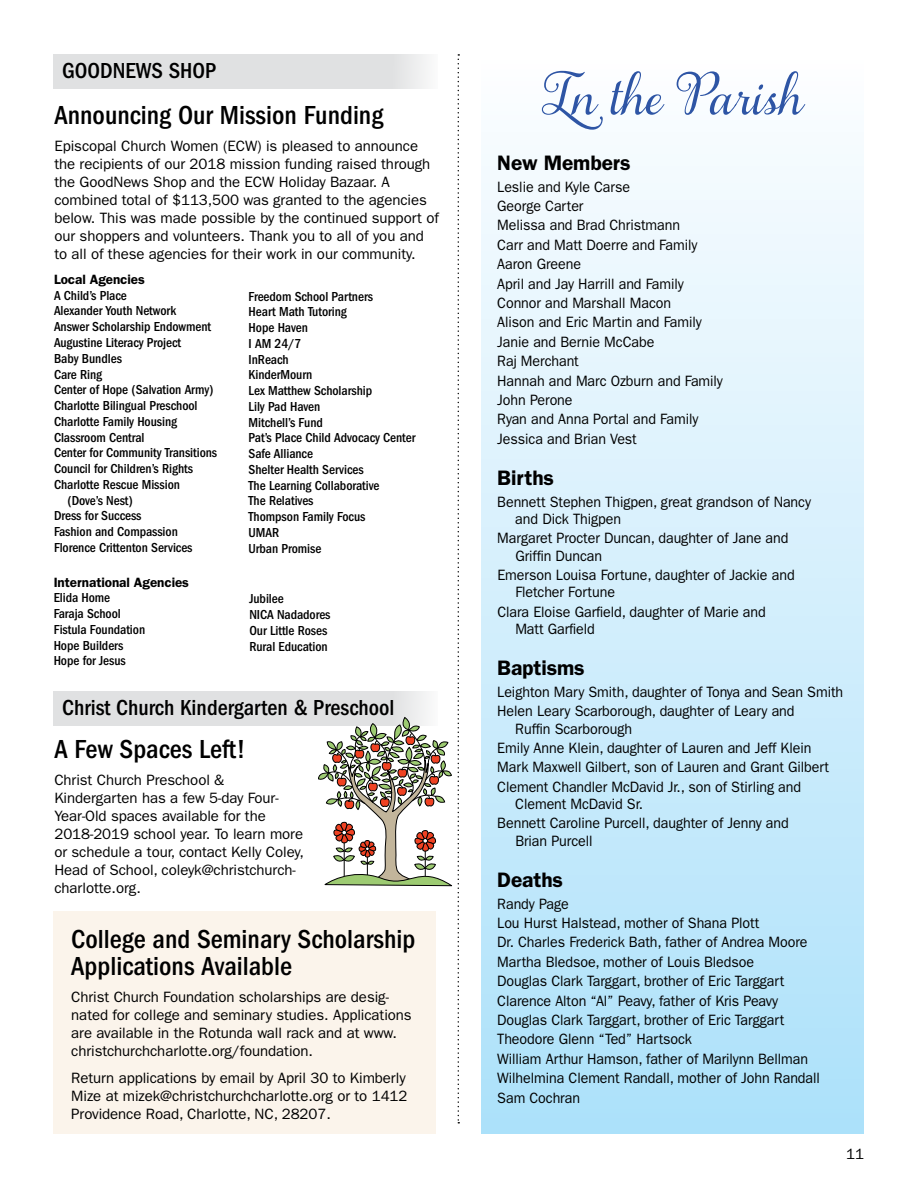
<style>
.page{position:relative;width:918px;height:1188px;background:#fff}
.page>*{position:absolute;margin:0;border:0;box-sizing:border-box;transform-origin:0 0}
.t1{font:italic 71.25px "Samantha";color:#2e55a5}
.t2{font:500 condensed 27px/27px "ITC Franklin Gothic Std";color:#000}
.t3{font:500 condensed 22.5px "ITC Franklin Gothic Std";color:#000}
.t4{font:600 21px "ITC Franklin Gothic Std";letter-spacing:-.005em;color:#000}
.t5{font:15px/19.4px "ITC Franklin Gothic Std";letter-spacing:-.005em;color:#000;scale:.95 1}
.t6{font:15px/18px "ITC Franklin Gothic Std";letter-spacing:-.005em;color:#000}
.t7{font:500 condensed 13.5px/15.8px "ITC Franklin Gothic Std";letter-spacing:-.005em;color:#000}
.t8{font:600 13.5px "ITC Franklin Gothic Std";letter-spacing:-.005em;color:#000}
</style>
<div class="page">
<div style="left:482px;top:51px;width:381px;height:1083px;background:linear-gradient(to bottom,#fdfeff,#ace1fa)"></div>
<svg style="left:458px;top:54px;width:1px;height:1069px"></svg>
<div style="left:54px;top:54px;width:384px;height:35px;background:#e0e1e2"></div>
<div style="left:54px;top:911px;width:382px;height:223px;background:#fbf4eb"></div>
<div style="left:54px;top:691px;width:384px;height:35px;background:#e0e1e2"></div>
<svg style="left:318px;top:717px;width:134px;height:169px"></svg>
<h3 class="t3" style="left:62px;top:58px;width:155px">GOODNEWS SHOP</h3>
<h2 class="t2" style="left:54px;top:101px;width:330px">Announcing Our Mission Funding</h2>
<p class="t6" style="left:54px;top:137px;width:386px">Episcopal Church Women (ECW) is pleased to announce the recipients of our 2018 mission funding raised through the GoodNews Shop and the ECW Holiday Bazaar. A combined total of $113,500 was granted to the agencies below. This was made possible by the continued support of our shoppers and volunteers. Thank you to all of you and to all of these agencies for their work in our community.</p>
<p class="t8" style="left:54px;top:271px;width:92px">Local Agencies</p>
<p class="t7" style="left:54px;top:287px;width:74px">A Child’s Place</p>
<p class="t7" style="left:54px;top:303px;width:124px">Alexander Youth Network</p>
<p class="t7" style="left:54px;top:319px;width:159px">Answer Scholarship Endowment</p>
<p class="t7" style="left:54px;top:335px;width:129px">Augustine Literacy Project</p>
<p class="t7" style="left:54px;top:350px;width:69px">Baby Bundles</p>
<p class="t7" style="left:54px;top:366px;width:50px">Care Ring</p>
<p class="t7" style="left:54px;top:382px;width:161px">Center of Hope (Salvation Army)</p>
<p class="t7" style="left:54px;top:398px;width:145px">Charlotte Bilingual Preschool</p>
<p class="t7" style="left:54px;top:414px;width:125px">Charlotte Family Housing</p>
<p class="t7" style="left:54px;top:429px;width:92px">Classroom Central</p>
<p class="t7" style="left:54px;top:445px;width:165px">Center for Community Transitions</p>
<p class="t7" style="left:54px;top:461px;width:141px">Council for Children’s Rights</p>
<p class="t7" style="left:54px;top:477px;width:128px">Charlotte Rescue Mission</p>
<p class="t7" style="left:67px;top:492px;width:67px">(Dove’s Nest)</p>
<p class="t7" style="left:54px;top:508px;width:89px">Dress for Success</p>
<p class="t7" style="left:54px;top:524px;width:125px">Fashion and Compassion</p>
<p class="t7" style="left:54px;top:540px;width:140px">Florence Crittenton Services</p>
<p class="t7" style="left:249px;top:288px;width:168px">Freedom School Partners<br>Heart Math Tutoring<br>Hope Haven<br>I AM 24/7<br>InReach<br>KinderMourn<br>Lex Matthew Scholarship<br>Lily Pad Haven<br>Mitchell’s Fund<br>Pat’s Place Child Advocacy Center<br>Safe Alliance<br>Shelter Health Services<br>The Learning Collaborative<br>The Relatives<br>Thompson Family Focus<br>UMAR<br>Urban Promise</p>
<p class="t8" style="left:54px;top:574px;width:137px">International Agencies</p>
<p class="t7" style="left:54px;top:590px;width:93px">Elida Home<br>Faraja School<br>Fistula Foundation<br>Hope Builders<br>Hope for Jesus</p>
<p class="t7" style="left:249px;top:591px;width:83px">Jubilee<br>NICA Nadadores<br>Our Little Roses<br>Rural Education</p>
<h3 class="t3" style="left:62px;top:695px;width:334px">Christ Church Kindergarten &amp; Preschool</h3>
<h2 class="t2" style="left:54px;top:736px;width:193px">A Few Spaces Left!</h2>
<p class="t6" style="left:54px;top:771px;width:251px">Christ Church Preschool &amp;<br>Kindergarten has a few 5-day Four-<br>Year-Old spaces available for the<br>2018-2019 school year. To learn more or schedule a tour, contact Kelly Coley,<br>Head of School, coleyk@christchurch&shy;charlotte.org.</p>
<h2 class="t2" style="left:71px;top:926px;width:346px">College and Seminary Scholarship<br>Applications Available</h2>
<p class="t6" style="left:71px;top:988px;width:342px">Christ Church Foundation scholarships are desig&shy;nated for college and seminary studies. Applications are available in the Rotunda wall rack and at www. christchurchcharlotte.org/foundation.</p>
<p class="t6" style="left:71px;top:1069px;width:338px;text-align:justify">Return applications by email by April 30 to Kimberly Mize at mizek@christchurchcharlotte.org or to 1412<br>Providence Road, Charlotte, NC, 28207.</p>
<h1 class="t1" style="left:542px;top:48px;width:263px">In the Parish</h1>
<h3 class="t4" style="left:497px;top:150px;width:135px">New Members</h3>
<p class="t5" style="left:497px;top:177px;width:239px">Leslie and Kyle Carse<br>George Carter<br>Melissa and Brad Christmann<br>Carr and Matt Doerre and Family<br>Aaron Greene<br>April and Jay Harrill and Family<br>Connor and Marshall Macon<br>Alison and Eric Martin and Family<br>Janie and Bernie McCabe<br>Raj Merchant<br>Hannah and Marc Ozburn and Family<br>John Perone<br>Ryan and Anna Portal and Family<br>Jessica and Brian Vest</p>
<h3 class="t4" style="left:497px;top:465px;width:58px">Births</h3>
<p class="t5" style="left:515px;top:493px;width:313px;line-height:17.2px;text-indent:-18px">Bennett Stephen Thigpen, great grandson of Nancy and Dick Thigpen</p>
<p class="t5" style="left:515px;top:530px;width:289px;line-height:17.2px;text-indent:-18px">Margaret Procter Duncan, daughter of Jane and<br>Griffin Duncan</p>
<p class="t5" style="left:515px;top:566px;width:296px;line-height:17.2px;text-indent:-18px">Emerson Louisa Fortune, daughter of Jackie and<br>Fletcher Fortune</p>
<p class="t5" style="left:515px;top:603px;width:265px;line-height:17.2px;text-indent:-18px">Clara Eloise Garfield, daughter of Marie and<br>Matt Garfield</p>
<h3 class="t4" style="left:497px;top:656px;width:89px">Baptisms</h3>
<p class="t5" style="left:497px;top:682px;width:366px">Leighton Mary Smith, daughter of Tonya and Sean Smith<br>Helen Leary Scarborough, daughter of Leary and</p>
<p class="t5" style="left:497px;top:719px;width:351px;text-indent:18px">Ruffin Scarborough<br>Emily Anne Klein, daughter of Lauren and Jeff Klein Mark Maxwell Gilbert, son of Lauren and Grant Gilbert Clement Chandler McDavid Jr., son of Stirling and</p>
<p class="t5" style="left:497px;top:794px;width:308px;text-indent:18px">Clement McDavid Sr.<br>Bennett Caroline Purcell, daughter of Jenny and</p>
<p class="t5" style="left:515px;top:831px;width:83px">Brian Purcell</p>
<h3 class="t4" style="left:497px;top:867px;width:67px">Deaths</h3>
<p class="t5" style="left:497px;top:894px;width:341px">Randy Page<br>Lou Hurst Halstead, mother of Shana Plott<br>Dr. Charles Frederick Bath, father of Andrea Moore Martha Bledsoe, mother of Louis Bledsoe<br>Douglas Clark Targgart, brother of Eric Targgart Clarence Alton “Al” Peavy, father of Kris Peavy Douglas Clark Targgart, brother of Eric Targgart Theodore Glenn “Ted” Hartsock<br>William Arthur Hamson, father of Marilynn Bellman Wilhelmina Clement Randall, mother of John Randall Sam Cochran</p>
<p class="t6" style="left:846px;top:1145px;width:19px">11</p>
</div>
